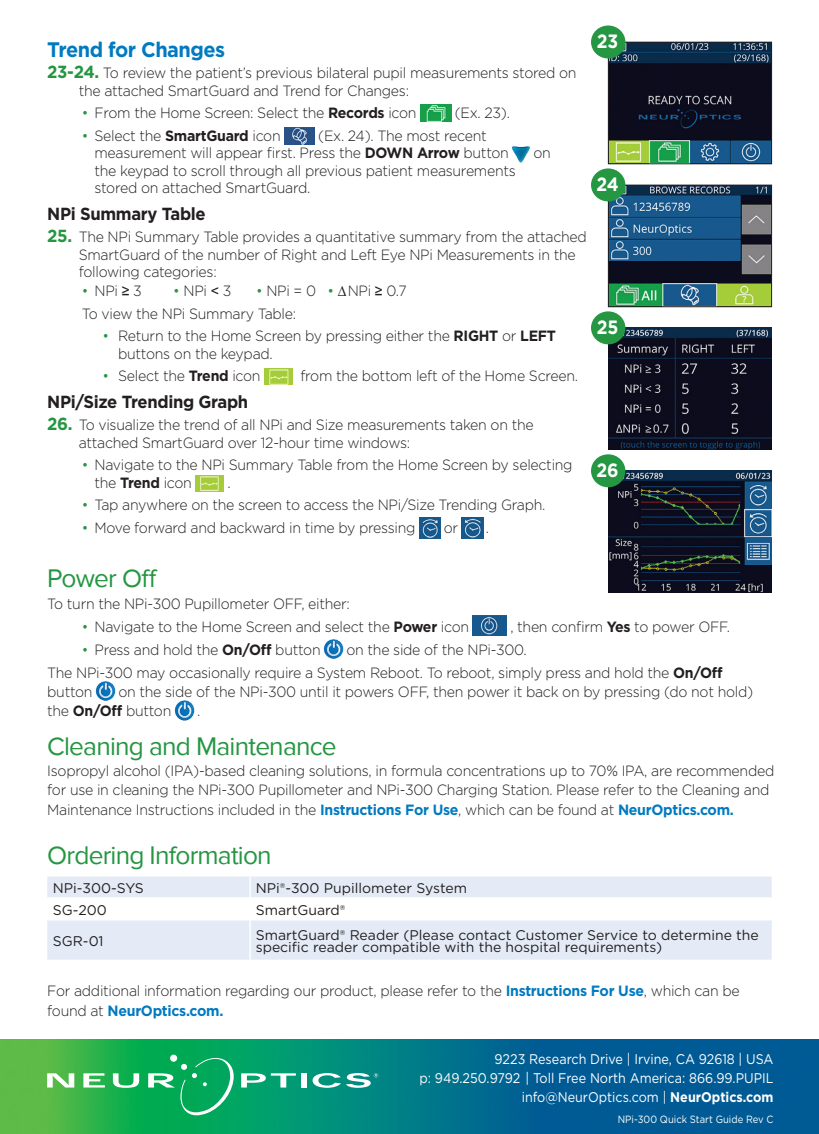
<style>
.page{position:relative;width:819px;height:1134px;background:#fff}
.page>*{position:absolute;margin:0;border:0;box-sizing:border-box;transform-origin:0 0}
.t1{font:26.25px "Proxima Nova";letter-spacing:-.03em;color:#259642}
.t2{font:700 21px "Gotham";letter-spacing:-.025em;color:#007ac0;scale:.95 1}
.t3{font:700 19.25px "Gotham";color:#fff;scale:.9 1}
.t4{font:700 17.5px "Gotham";letter-spacing:-.02em;color:#231f20;scale:.95 1}
.t5{font:300 14.88px/17.5px "Gotham";letter-spacing:-.02em;color:#231f20;scale:.95 1}
.t6{font:14px/12.1px "Gotham";color:#231f20}
.t7{font:14px/19.2px "Gotham";color:#fff;text-align:right;scale:.9 1}
.t8{font:10.5px "Gotham";color:#fff;scale:.9 1}
.s1{font-weight:700;font-size:17.5px;color:#259642}
.s2{color:#259642}
.s3{font-weight:700}
.s4{font-family:"Arial";font-weight:400}
.s5{font-weight:700;color:#007ac0}
</style>
<div class="page">
<img style="left:420px;top:105px;width:31px;height:17px">
<img style="left:284px;top:127px;width:31px;height:17px">
<img style="left:512px;top:146px;width:18px;height:17px">
<img style="left:264px;top:369px;width:29px;height:16px">
<img style="left:196px;top:475px;width:28px;height:16px">
<img style="left:419px;top:517px;width:21px;height:21px">
<img style="left:462px;top:517px;width:21px;height:21px">
<img style="left:473px;top:616px;width:34px;height:19px">
<img style="left:323px;top:639px;width:21px;height:20px">
<img style="left:95px;top:681px;width:21px;height:20px">
<img style="left:174px;top:700px;width:21px;height:21px">
<svg style="left:608px;top:185px;width:164px;height:122px;background:#335b6c"></svg>
<svg style="left:608px;top:42px;width:164px;height:122px;background:#1d2f3a"></svg>
<img style="left:608px;top:328px;width:164px;height:122px">
<div style="left:591px;top:26px;width:34px;height:32px;background:#259642;border-radius:50%"></div>
<div style="left:591px;top:168px;width:34px;height:33px;background:#259642;border-radius:50%"></div>
<div style="left:591px;top:311px;width:34px;height:33px;background:#259642;border-radius:50%"></div>
<img style="left:608px;top:471px;width:164px;height:122px">
<div style="left:591px;top:454px;width:34px;height:33px;background:#259642;border-radius:50%"></div>
<img style="left:0;top:1040px;width:819px;height:94px">
<svg style="left:47px;top:1073px;width:27px;height:15px"></svg>
<svg style="left:83px;top:1073px;width:22px;height:15px"></svg>
<svg style="left:113px;top:1073px;width:26px;height:15px"></svg>
<svg style="left:241px;top:1073px;width:55px;height:15px"></svg>
<div style="left:301px;top:1073px;width:5px;height:15px;background:#fff"></div>
<svg style="left:148px;top:1058px;width:86px;height:57px;background:#20b36b"></svg>
<div style="left:170px;top:1054px;width:7px;height:8px;background:#fff;border-radius:50%"></div>
<svg style="left:313px;top:1073px;width:65px;height:15px"></svg>
<div style="left:47px;top:877px;width:725px;height:83px;background:#e4ebf6"></div>
<svg style="left:47px;top:899px;width:725px;height:20px"></svg>
<hr style="left:47px;top:897px;width:202px;height:2px;background:#fff">
<hr style="left:251px;top:897px;width:521px;height:2px;background:#fff">
<hr style="left:47px;top:919px;width:202px;height:1px;background:#fff">
<hr style="left:251px;top:919px;width:521px;height:1px;background:#fff">
<hr style="left:249px;top:877px;width:2px;height:21px;background:#fff">
<hr style="left:249px;top:898px;width:2px;height:22px;background:#fff">
<hr style="left:249px;top:920px;width:2px;height:40px;background:#fff">
<h2 class="t2" style="left:47px;top:36px;width:189px">Trend for Changes</h2>
<p class="t5" style="left:79px;top:64px;width:526px;text-indent:-31px"><span class="s1">23-24.</span> To review the patient’s previous bilateral pupil measurements stored on the attached SmartGuard and Trend for Changes:</p>
<p class="t5" style="left:82px;top:104px;width:354px"><span class="s2">•</span> From the Home Screen: Select the <span class="s3">Records</span> icon</p>
<p class="t5" style="left:455px;top:104px;width:60px">(Ex. 23).</p>
<p class="t5" style="left:82px;top:126px;width:211px"><span class="s2">•</span> Select the <span class="s3">SmartGuard</span> icon</p>
<p class="t5" style="left:94px;top:126px;width:438px;text-indent:224px">(Ex. 24). The most recent measurement will appear first. Press the <span class="s3">DOWN Arrow</span> button</p>
<p class="t5" style="left:533px;top:144px;width:20px">on</p>
<p class="t5" style="left:95px;top:161px;width:445px">the keypad to scroll through all previous patient measurements stored on attached SmartGuard.</p>
<p class="t4" style="left:47px;top:202px;width:168px">NPi Summary Table</p>
<p class="t5" style="left:79px;top:228px;width:536px;text-indent:-31px"><span class="s1">25.</span> The NPi Summary Table provides a quantitative summary from the attached<br>SmartGuard of the number of Right and Left Eye NPi Measurements in the following categories:</p>
<p class="t5" style="left:82px;top:282px;width:65px"><span class="s2">•</span> NPi <span class="s4">≥</span> 3</p>
<p class="t5" style="left:173px;top:282px;width:63px"><span class="s2">•</span> NPi <span class="s4">&lt;</span> 3</p>
<p class="t5" style="left:82px;top:279px;width:344px;line-height:22.6px;text-indent:174px"><span class="s2">•</span> NPi = 0 <span class="s2">•</span> <span class="s4">∆</span>NPi <span class="s4">≥</span> 0.7<br>To view the NPi Summary Table:</p>
<p class="t5" style="left:118px;top:327px;width:462px;text-indent:-16px"><span class="s2">•</span> Return to the Home Screen by pressing either the <span class="s3">RIGHT</span> or <span class="s3">LEFT </span>buttons on the keypad.</p>
<p class="t5" style="left:102px;top:367px;width:168px"><span class="s2">•</span> Select the <span class="s3">Trend</span> icon</p>
<p class="t5" style="left:300px;top:367px;width:294px">from the bottom left of the Home Screen.</p>
<p class="t4" style="left:47px;top:390px;width:213px">NPi/Size Trending Graph</p>
<p class="t5" style="left:79px;top:416px;width:480px;text-indent:-31px"><span class="s1">26.</span> To visualize the trend of all NPi and Size measurements taken on the attached SmartGuard over 12-hour time windows:</p>
<p class="t5" style="left:94px;top:456px;width:505px;text-indent:-13px"><span class="s2">•</span> Navigate to the NPi Summary Table from the Home Screen by selecting the <span class="s3">Trend</span> icon</p>
<p class="t5" style="left:227px;top:473px;width:5px">.</p>
<p class="t5" style="left:82px;top:496px;width:489px"><span class="s2">•</span> Tap anywhere on the screen to access the NPi/Size Trending Graph.</p>
<p class="t5" style="left:82px;top:518px;width:353px"><span class="s2">•</span> Move forward and backward in time by pressing</p>
<p class="t5" style="left:444px;top:518px;width:17px">or</p>
<p class="t5" style="left:486px;top:518px;width:5px">.</p>
<p class="t3" style="left:597px;top:28px;width:25px">23</p>
<p class="t3" style="left:596px;top:171px;width:26px">24</p>
<p class="t3" style="left:597px;top:314px;width:26px">25</p>
<p class="t3" style="left:597px;top:457px;width:26px">26</p>
<h1 class="t1" style="left:47px;top:563px;width:112px">Power Off</h1>
<p class="t5" style="left:47px;top:594px;width:320px">To turn the NPi-300 Pupillometer OFF, either:</p>
<p class="t5" style="left:82px;top:617px;width:409px"><span class="s2">•</span> Navigate to the Home Screen and select the <span class="s3">Power</span> icon</p>
<p class="t5" style="left:510px;top:617px;width:233px">, then confirm <span class="s3">Yes</span> to power OFF.</p>
<p class="t5" style="left:82px;top:640px;width:253px"><span class="s2">•</span> Press and hold the <span class="s3">On/Off</span> button</p>
<p class="t5" style="left:47px;top:637px;width:712px;line-height:23.1px;text-indent:299px">on the side of the NPi-300.<br>The NPi-300 may occasionally require a System Reboot. To reboot, simply press and hold the <span class="s3">On/Off</span></p>
<p class="t5" style="left:47px;top:683px;width:49px">button</p>
<p class="t5" style="left:47px;top:682px;width:745px;line-height:19.2px;text-indent:71px">on the side of the NPi-300 until it powers OFF, then power it back on by pressing (do not hold) the <span class="s3">On/Off</span> button</p>
<p class="t5" style="left:197px;top:702px;width:5px">.</p>
<h1 class="t1" style="left:47px;top:731px;width:291px">Cleaning and Maintenance</h1>
<p class="t5" style="left:47px;top:761px;width:767px;line-height:19.2px">Isopropyl alcohol (IPA)-based cleaning solutions, in formula concentrations up to 70% IPA, are recommended for use in cleaning the NPi-300 Pupillometer and NPi-300 Charging Station. Please refer to the Cleaning and<br>Maintenance Instructions included in the <span class="s5">Instructions For Use</span>, which can be found at <span class="s5">NeurOptics.com.</span></p>
<h1 class="t1" style="left:47px;top:840px;width:226px">Ordering Information</h1>
<p class="t6" style="left:53px;top:882px;width:93px">NPi-300-SYS</p>
<p class="t6" style="left:256px;top:882px;width:213px">NPi®-300 Pupillometer System</p>
<p class="t6" style="left:53px;top:903px;width:56px">SG-200</p>
<p class="t6" style="left:256px;top:903px;width:91px">SmartGuard®</p>
<p class="t6" style="left:53px;top:934px;width:52px">SGR-01</p>
<p class="t6" style="left:256px;top:928px;width:504px">SmartGuard® Reader (Please contact Customer Service to determine the specific reader compatible with the hospital requirements)</p>
<p class="t5" style="left:47px;top:981px;width:730px;line-height:19.2px">For additional information regarding our product, please refer to the <span class="s5">Instructions For Use</span>, which can be found at <span class="s5">NeurOptics.com.</span></p>
<p class="t7" style="left:420px;top:1049px;width:395px">9223 Research Drive | Irvine, CA 92618 | USA<br>p: 949.250.9792 | Toll Free North America: 866.99.PUPIL info@NeurOptics.com | <span class="s3">NeurOptics.com</span></p>
<p class="t8" style="left:618px;top:1113px;width:175px">NPi-300 Quick Start Guide Rev C</p>
</div>
